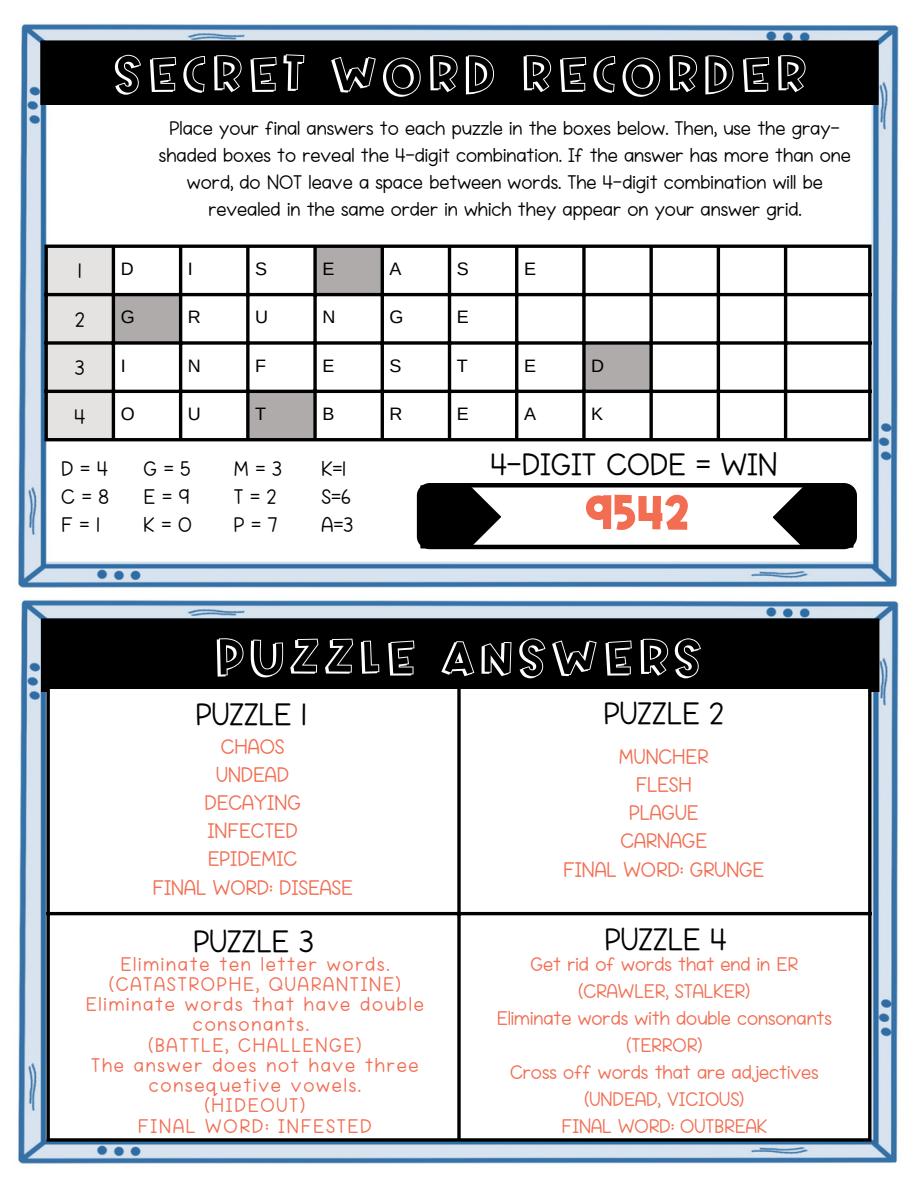
<style>
.page{position:relative;width:918px;height:1188px;background:#fff}
.page>*{position:absolute;margin:0;border:0;box-sizing:border-box;transform-origin:0 0}
.t1{font:54px "Happy Fun Titles Shadow";letter-spacing:.085em;color:#fff}
.t2{font:54px "Happy Covers";color:#f26d52}
.t3{font:36px "Happy Neat Handwriting";color:#000}
.t4{font:24px/28.2px "Happy Neat Handwriting";color:#f26d52;text-align:center}
.t5{font:24px/28.2px "Happy Neat Handwriting";color:#000;text-align:justify}
.t6{font:22.5px/27px "Happy Neat Handwriting";color:#000;text-align:center}
.t7{font:22.5px/20.2px "Happy Neat Handwriting";letter-spacing:.08em;color:#f26d52;text-align:center}
.t8{font:22.5px/27px "Happy Neat Handwriting";color:#f26d52;text-align:center}
.t9{font:18px "Arimo";color:#000}
</style>
<div class="page">
<img style="left:18px;top:24px;width:881px;height:1140px">
<div style="left:40px;top:40px;width:839px;height:65px;background:#000"></div>
<svg style="left:417px;top:483px;width:440px;height:66px"></svg>
<div style="left:48px;top:248px;width:64px;height:190px;background:#e4e3e2"></div>
<svg style="left:653px;top:248px;width:215px;height:190px"></svg>
<svg style="left:115px;top:248px;width:534px;height:190px"></svg>
<hr style="left:45px;top:248px;width:3px;height:190px;background:#000">
<hr style="left:112px;top:248px;width:3px;height:190px;background:#000">
<hr style="left:179px;top:248px;width:3px;height:190px;background:#000">
<svg style="left:246px;top:248px;width:4px;height:190px"></svg>
<svg style="left:313px;top:248px;width:4px;height:190px"></svg>
<hr style="left:381px;top:248px;width:3px;height:190px;background:#000">
<hr style="left:448px;top:248px;width:3px;height:190px;background:#000">
<hr style="left:515px;top:248px;width:3px;height:190px;background:#000">
<svg style="left:582px;top:248px;width:4px;height:190px"></svg>
<svg style="left:649px;top:248px;width:4px;height:190px"></svg>
<hr style="left:717px;top:248px;width:3px;height:190px;background:#000">
<hr style="left:784px;top:248px;width:3px;height:190px;background:#000">
<svg style="left:868px;top:248px;width:4px;height:190px"></svg>
<hr style="left:45px;top:245px;width:827px;height:3px;background:#000">
<hr style="left:45px;top:293px;width:827px;height:3px;background:#000">
<svg style="left:48px;top:341px;width:824px;height:4px;fill:#000"></svg>
<hr style="left:45px;top:390px;width:827px;height:3px;background:#000">
<hr style="left:45px;top:438px;width:827px;height:3px;background:#000">
<div style="left:41px;top:618px;width:838px;height:74px;background:#000"></div>
<svg style="left:50px;top:689px;width:818px;height:449px"></svg>
<svg style="left:46px;top:689px;width:4px;height:449px;fill:#000"></svg>
<svg style="left:457px;top:689px;width:4px;height:449px;fill:#000"></svg>
<hr style="left:868px;top:689px;width:3px;height:449px;background:#000">
<hr style="left:46px;top:686px;width:825px;height:3px;background:#000">
<hr style="left:46px;top:912px;width:825px;height:3px;background:#000">
<svg style="left:46px;top:1138px;width:825px;height:4px;fill:#000"></svg>
<h1 class="t1" style="left:114px;top:39px;width:694px">SECRET WORD RECORDER</h1>
<p class="t6" style="left:159px;top:114px;width:693px">Place your final answers to each puzzle in the boxes below. Then, use the gray&shy;shaded boxes to reveal the 4-digit combination. If the answer has more than one word, do NOT leave a space between words. The 4-digit combination will be revealed in the same order in which they appear on your answer grid.</p>
<p class="t5" style="left:78px;top:256px;width:5px">1</p>
<p class="t9" style="left:121px;top:259px;width:14px">D</p>
<p class="t9" style="left:188px;top:259px;width:6px">I</p>
<p class="t9" style="left:255px;top:259px;width:13px">S</p>
<p class="t9" style="left:322px;top:259px;width:13px">E</p>
<p class="t9" style="left:390px;top:259px;width:13px">A</p>
<p class="t9" style="left:457px;top:259px;width:13px">S</p>
<p class="t9" style="left:524px;top:259px;width:13px">E</p>
<p class="t5" style="left:75px;top:304px;width:11px">2</p>
<p class="t9" style="left:121px;top:307px;width:15px">G</p>
<p class="t9" style="left:188px;top:307px;width:14px">R</p>
<p class="t9" style="left:255px;top:307px;width:14px">U</p>
<p class="t9" style="left:322px;top:307px;width:14px">N</p>
<p class="t9" style="left:390px;top:307px;width:15px">G</p>
<p class="t9" style="left:457px;top:307px;width:13px">E</p>
<p class="t5" style="left:75px;top:352px;width:11px">3</p>
<p class="t9" style="left:121px;top:355px;width:6px">I</p>
<p class="t9" style="left:188px;top:355px;width:14px">N</p>
<p class="t9" style="left:255px;top:355px;width:12px">F</p>
<p class="t9" style="left:322px;top:355px;width:13px">E</p>
<p class="t9" style="left:390px;top:355px;width:13px">S</p>
<p class="t9" style="left:457px;top:355px;width:12px">T</p>
<p class="t9" style="left:524px;top:355px;width:13px">E</p>
<p class="t9" style="left:591px;top:355px;width:14px">D</p>
<p class="t5" style="left:74px;top:401px;width:12px">4</p>
<p class="t9" style="left:121px;top:404px;width:15px">O</p>
<p class="t9" style="left:188px;top:404px;width:14px">U</p>
<p class="t9" style="left:255px;top:404px;width:12px">T</p>
<p class="t9" style="left:322px;top:404px;width:13px">B</p>
<p class="t9" style="left:390px;top:404px;width:14px">R</p>
<p class="t9" style="left:457px;top:404px;width:13px">E</p>
<p class="t9" style="left:524px;top:404px;width:13px">A</p>
<p class="t9" style="left:591px;top:404px;width:13px">K</p>
<p class="t5" style="left:61px;top:453px;width:49px">D=4<br>C=8<br>F=1</p>
<p class="t5" style="left:144px;top:453px;width:50px">G=5<br>E=9<br>K=0</p>
<p class="t5" style="left:234px;top:453px;width:50px;text-align:left">M=3<br>T=2<br>P=7</p>
<p class="t5" style="left:322px;top:453px;width:33px;text-align:left">K=1<br>S=6<br>A=3</p>
<h2 class="t3" style="left:491px;top:441px;width:288px">4-DIGIT CODE = WIN</h2>
<h1 class="t2" style="left:585px;top:478px;width:106px">9542</h1>
<h1 class="t1" style="left:215px;top:623px;width:489px">PUZZLE ANSWERS</h1>
<h2 class="t3" style="left:196px;top:691px;width:112px">PUZZLE 1</h2>
<h2 class="t3" style="left:604px;top:690px;width:121px">PUZZLE 2</h2>
<p class="t4" style="left:153px;top:731px;width:202px">CHAOS<br>UNDEAD<br>DECAYING<br>INFECTED<br>EPIDEMIC<br>FINAL WORD: DISEASE</p>
<p class="t4" style="left:563px;top:741px;width:203px">MUNCHER<br>FLESH<br>PLAGUE<br>CARNAGE<br>FINAL WORD: GRUNGE</p>
<h2 class="t3" style="left:194px;top:918px;width:122px">PUZZLE 3</h2>
<h2 class="t3" style="left:605px;top:916px;width:123px">PUZZLE 4</h2>
<p class="t7" style="left:86px;top:952px;width:339px">Eliminate ten letter words. (CATASTROPHE, QUARANTINE)<br>Eliminate words that have double consonants.<br>(BATTLE, CHALLENGE)<br>The answer does not have three consequetive vowels.<br>(HIDEOUT)<br>FINAL WORD: INFESTED</p>
<p class="t8" style="left:497px;top:949px;width:337px">Get rid of words that end in ER (CRAWLER, STALKER)<br>Eliminate words with double consonants (TERROR)<br>Cross off words that are adjectives (UNDEAD, VICIOUS)<br>FINAL WORD: OUTBREAK</p>
</div>
